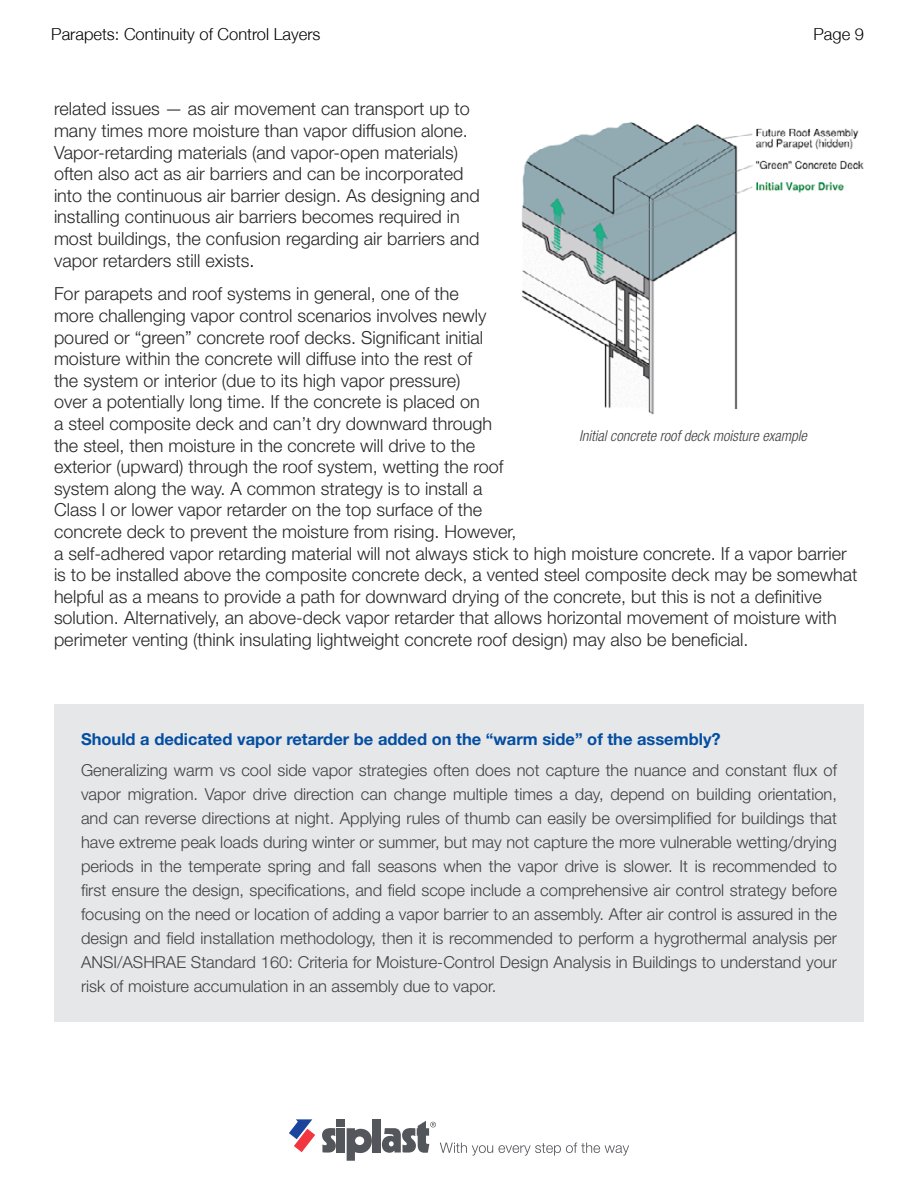
<style>
.page{position:relative;width:918px;height:1188px;background:#fff}
.page>*{position:absolute;margin:0;border:0;box-sizing:border-box;transform-origin:0 0}
.t1{font:300 18px/21.6px "Helvetica Neue LT Std";color:#292829}
.t2{font:300 16.5px/24px "Helvetica Neue LT Std";color:#414042;text-align:justify}
.t3{font:700 16.5px "Helvetica Neue LT Std";color:#034ea2}
.t4{font:300 16.5px "Helvetica Neue";color:#000}
.t5{font:italic 300 condensed 15px "Helvetica Neue LT Std";color:#414042}
.s1{color:#000}
</style>
<div class="page">
<svg style="left:289px;top:1119px;width:26px;height:33px"></svg>
<div style="left:337px;top:1128px;width:8px;height:25px;background:#53565a"></div>
<div style="left:337px;top:1119px;width:8px;height:8px;background:#53565a"></div>
<svg style="left:322px;top:1128px;width:14px;height:25px"></svg>
<div style="left:373px;top:1119px;width:8px;height:34px;background:#53565a"></div>
<svg style="left:347px;top:1128px;width:25px;height:33px"></svg>
<svg style="left:382px;top:1121px;width:247px;height:35px"></svg>
<div style="left:54px;top:704px;width:810px;height:318px;background:#e6e7e8"></div>
<img style="left:521px;top:122px;width:343px;height:293px">
<div style="left:518px;top:380px;width:36px;height:25px;background:#fff"></div>
<p class="t4" style="left:51px;top:24px;width:271px">Parapets: Continuity of Control Layers</p>
<p class="t4" style="left:814px;top:24px;width:52px">Page 9</p>
<p class="t1" style="left:54px;top:98px;width:427px">related issues — as air movement can transport up to many times more moisture than vapor diffusion alone.<br>Vapor-retarding materials (and vapor-open materials) often also act as air barriers and can be incorporated into the continuous air barrier design. As designing and installing continuous air barriers becomes required in most buildings, the confusion regarding air barriers and vapor retarders still exists<span class="s1">.</span></p>
<p class="t1" style="left:54px;top:283px;width:805px">For parapets and roof systems in general, one of the<br>more challenging vapor control scenarios involves newly<br>poured or “green” concrete roof decks. Significant initial<br>moisture within the concrete will diffuse into the rest of<br>the system or interior (due to its high vapor pressure)<br>over a potentially long time. If the concrete is placed on<br>a steel composite deck and can’t dry downward through<br>the steel, then moisture in the concrete will drive to the<br>exterior (upward) through the roof system, wetting the roof<br>system along the way. A common strategy is to install a<br>Class I or lower vapor retarder on the top surface of the<br>concrete deck to prevent the moisture from rising. However,<br>a self-adhered vapor retarding material will not always stick to high moisture concrete. If a vapor barrier is to be installed above the composite concrete deck, a vented steel composite deck may be somewhat helpful as a means to provide a path for downward drying of the concrete, but this is not a definitive solution. Alternatively, an above-deck vapor retarder that allows horizontal movement of moisture with perimeter venting (think insulating lightweight concrete roof design) may also be beneficial.</p>
<p class="t5" style="left:579px;top:427px;width:229px">Initial concrete roof deck moisture example</p>
<p class="t3" style="left:81px;top:729px;width:641px">Should a dedicated vapor retarder be added on the “warm side” of the assembly?</p>
<p class="t2" style="left:81px;top:758px;width:758px">Generalizing warm vs cool side vapor strategies often does not capture the nuance and constant flux of vapor migration. Vapor drive direction can change multiple times a day, depend on building orientation, and can reverse directions at night. Applying rules of thumb can easily be oversimplified for buildings that have extreme peak loads during winter or summer, but may not capture the more vulnerable wetting/drying periods in the temperate spring and fall seasons when the vapor drive is slower. It is recommended to first ensure the design, specifications, and field scope include a comprehensive air control strategy before focusing on the need or location of adding a vapor barrier to an assembly. After air control is assured in the design and field installation methodology, then it is recommended to perform a hygrothermal analysis per ANSI/ASHRAE Standard 160: Criteria for Moisture-Control Design Analysis in Buildings to understand your risk of moisture accumulation in an assembly due to vapor.</p>
</div>
